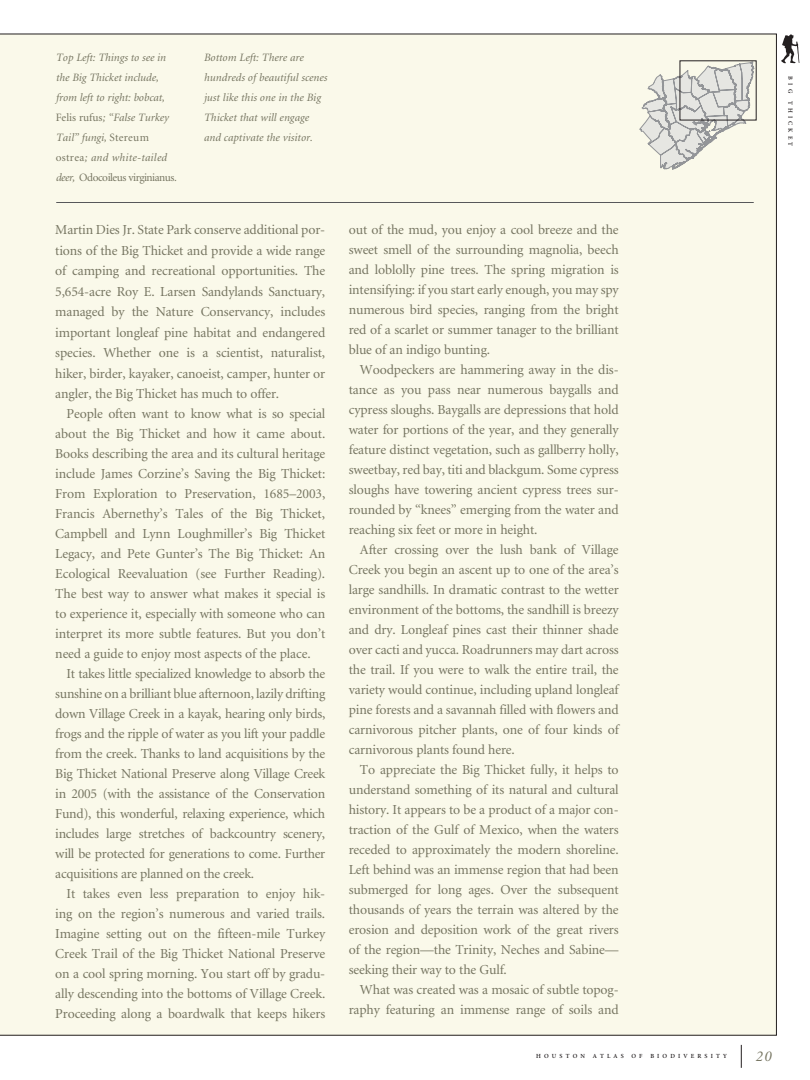
<style>
.page{position:relative;width:810px;height:1080px;background:#fff}
.page>*{position:absolute;margin:0;border:0;box-sizing:border-box;transform-origin:0 0}
.t1{font:italic 15px "Minion";color:#767561}
.t2{font:13.75px/20px "Minion";letter-spacing:-.01em;color:#767561;text-align:justify}
.t3{font:italic 11.25px/20px "Minion";letter-spacing:.005em;color:#767561}
.t4{font:600 6.25px "Minion";letter-spacing:.5em;color:#231f20}
.s1{font-style:normal}
</style>
<div class="page">
<div style="left:0;top:34px;width:777px;height:1001px;background:#faf9ea"></div>
<hr style="left:56px;top:202px;width:698px;height:1px;background:#57585a">
<svg style="left:639px;top:61px;width:115px;height:109px;background:#dddcd5"></svg>
<svg style="left:741px;top:1045px;width:1px;height:23px"></svg>
<svg style="left:781px;top:34px;width:18px;height:30px"></svg>
<p class="t3" style="left:56px;top:48px;width:123px">Top Left: Things to see in the Big Thicket include, from left to right: bobcat,<br><span class="s1">Felis rufus</span>; “False Turkey<br>Tail” fungi, <span class="s1">Stereum ostrea</span>; and white-tailed deer, <span class="s1">Odocoileus virginianus</span>.</p>
<p class="t3" style="left:204px;top:48px;width:125px">Bottom Left: There are hundreds of beautiful scenes just like this one in the Big<br>Thicket that will engage and captivate the visitor.</p>
<p class="t2" style="left:55px;top:220px;width:272px;line-height:20.5px">Martin Dies Jr. State Park conserve additional por&shy;tions of the Big Thicket and provide a wide range of camping and recreational opportunities. The 5,654-acre Roy E. Larsen Sandylands Sanctuary, managed by the Nature Conservancy, includes important longleaf pine habitat and endangered species. Whether one is a scientist, naturalist, hiker, birder, kayaker, canoeist, camper, hunter or angler, the Big Thicket has much to offer.</p>
<p class="t2" style="left:55px;top:404px;width:272px;text-indent:11px">People often want to know what is so special about the Big Thicket and how it came about.<br>Books describing the area and its cultural heritage include James Corzine’s Saving the Big Thicket:<br>From Exploration to Preservation, 1685–2003, Francis Abernethy’s Tales of the Big Thicket, Campbell and Lynn Loughmiller’s Big Thicket Legacy, and Pete Gunter’s The Big Thicket: An Ecological Reevaluation (see Further Reading).<br>The best way to answer what makes it special is to experience it, especially with someone who can interpret its more subtle features. But you don’t need a guide to enjoy most aspects of the place.</p>
<p class="t2" style="left:55px;top:664px;width:272px;text-indent:11px">It takes little specialized knowledge to absorb the sunshine on a brilliant blue afternoon, lazily drifting down Village Creek in a kayak, hearing only birds, frogs and the ripple of water as you lift your paddle from the creek. Thanks to land acquisitions by the Big Thicket National Preserve along Village Creek in 2005 (with the assistance of the Conservation Fund), this wonderful, relaxing experience, which includes large stretches of backcountry scenery, will be protected for generations to come. Further acquisitions are planned on the creek.</p>
<p class="t2" style="left:55px;top:884px;width:272px;text-indent:11px">It takes even less preparation to enjoy hik&shy;ing on the region’s numerous and varied trails.<br>Imagine setting out on the fifteen-mile Turkey Creek Trail of the Big Thicket National Preserve on a cool spring morning. You start off by gradu&shy;ally descending into the bottoms of Village Creek.<br>Proceeding along a boardwalk that keeps hikers</p>
<p class="t4" style="left:794px;top:76px;width:71px;rotate:90deg">BIG THICKET</p>
<p class="t2" style="left:349px;top:220px;width:272px">out of the mud, you enjoy a cool breeze and the sweet smell of the surrounding magnolia, beech and loblolly pine trees. The spring migration is intensifying: if you start early enough, you may spy numerous bird species, ranging from the bright red of a scarlet or summer tanager to the brilliant blue of an indigo bunting.</p>
<p class="t2" style="left:349px;top:360px;width:272px;text-indent:11px">Woodpeckers are hammering away in the dis&shy;tance as you pass near numerous baygalls and cypress sloughs. Baygalls are depressions that hold water for portions of the year, and they generally feature distinct vegetation, such as gallberry holly, sweetbay, red bay, titi and blackgum. Some cypress sloughs have towering ancient cypress trees sur&shy;rounded by “knees” emerging from the water and reaching six feet or more in height.</p>
<p class="t2" style="left:349px;top:540px;width:272px;text-indent:11px">After crossing over the lush bank of Village Creek you begin an ascent up to one of the area’s large sandhills. In dramatic contrast to the wetter environment of the bottoms, the sandhill is breezy and dry. Longleaf pines cast their thinner shade over cacti and yucca. Roadrunners may dart across the trail. If you were to walk the entire trail, the variety would continue, including upland longleaf pine forests and a savannah filled with flowers and carnivorous pitcher plants, one of four kinds of carnivorous plants found here.</p>
<p class="t2" style="left:349px;top:760px;width:272px;text-indent:11px">To appreciate the Big Thicket fully, it helps to understand something of its natural and cultural history. It appears to be a product of a major con&shy;traction of the Gulf of Mexico, when the waters receded to approximately the modern shoreline.<br>Left behind was an immense region that had been submerged for long ages. Over the subsequent thousands of years the terrain was altered by the erosion and deposition work of the great rivers of the region—the Trinity, Neches and Sabine— seeking their way to the Gulf.</p>
<p class="t2" style="left:349px;top:980px;width:272px;text-align:right">What was created was a mosaic of subtle topog&shy;raphy featuring an immense range of soils and</p>
<p class="t4" style="left:536px;top:1053px;width:192px">HOUSTON ATLAS OF BIODIVERSITY</p>
<p class="t1" style="left:756px;top:1049px;width:17px">20</p>
</div>
